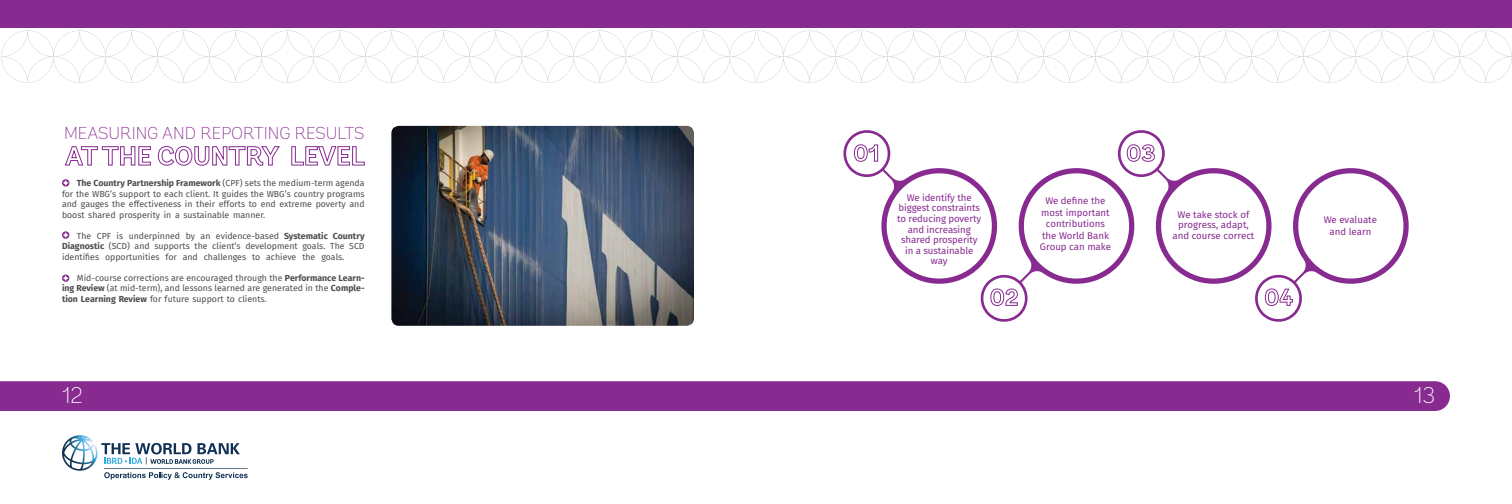
<style>
.page{position:relative;width:1512px;height:504px;background:#fff}
.page>*{position:absolute;margin:0;border:0;box-sizing:border-box;transform-origin:0 0}
.t1{font:200 22.75px "Andes";color:#fff}
.t2{font:200 17.24px "Andes";color:#872b90}
.t3{font:9.62px/10.7px "Fira Sans";letter-spacing:-.01em;color:#872b90;text-align:center}
.t4{font:8.75px/10.5px "Fira Sans";color:#4d4d4f;text-align:justify}
.s1{font-weight:700}
</style>
<div class="page">
<div style="left:0;top:0;width:1512px;height:27px;background:#872b90"></div>
<svg style="left:65px;top:146px;width:86px;height:20px"></svg>
<svg style="left:158px;top:146px;width:122px;height:20px"></svg>
<svg style="left:291px;top:146px;width:74px;height:19px"></svg>
<svg style="left:62px;top:179px;width:7px;height:8px"></svg>
<svg style="left:62px;top:231px;width:7px;height:8px"></svg>
<svg style="left:62px;top:274px;width:7px;height:8px"></svg>
<img style="left:391px;top:126px;width:303px;height:200px">
<svg style="left:1px;top:30px;width:1511px;height:53px"></svg>
<div style="left:0;top:381px;width:1450px;height:30px;background:#872b90"></div>
<svg style="left:62px;top:435px;width:186px;height:45px"></svg>
<hr style="left:104px;top:468px;width:144px;height:1px;background:#113154">
<svg style="left:843px;top:130px;width:566px;height:192px"></svg>
<h2 class="t2" style="left:64px;top:123px;width:302px">MEASURING AND REPORTING RESULTS</h2>
<p class="t4" style="left:62px;top:178px;width:304px;text-indent:15px"><span class="s1">The Country Partnership Framework</span> (CPF) sets the medium-term agenda for the WBG’s support to each client. It guides the WBG’s country programs and gauges the effectiveness in their efforts to end extreme poverty and boost shared prosperity in a sustainable manner.</p>
<p class="t4" style="left:62px;top:231px;width:304px;text-indent:15px">The CPF is underpinned by an evidence-based <span class="s1">Systematic Country Diagnostic</span> (SCD) and supports the client’s development goals. The SCD identifies opportunities for and challenges to achieve the goals.</p>
<p class="t4" style="left:62px;top:273px;width:304px;text-indent:15px">Mid-course corrections are encouraged through the <span class="s1">Performance Learn&shy;ing Review</span> (at mid-term), and lessons learned are generated in the <span class="s1">Comple&shy;tion Learning Review</span> for future support to clients.</p>
<p class="t3" style="left:897px;top:193px;width:86px">We identify the biggest constraints to reducing poverty and increasing shared prosperity in a sustainable way</p>
<p class="t3" style="left:1040px;top:196px;width:73px;line-height:11.6px">We define the most important contributions the World Bank<br>Group can make</p>
<p class="t3" style="left:1172px;top:210px;width:84px">We take stock of progress, adapt, and course correct</p>
<p class="t3" style="left:1324px;top:215px;width:55px;line-height:11.6px">We evaluate and learn</p>
<h1 class="t1" style="left:62px;top:382px;width:22px">12</h1>
<h1 class="t1" style="left:1414px;top:382px;width:23px">13</h1>
</div>
